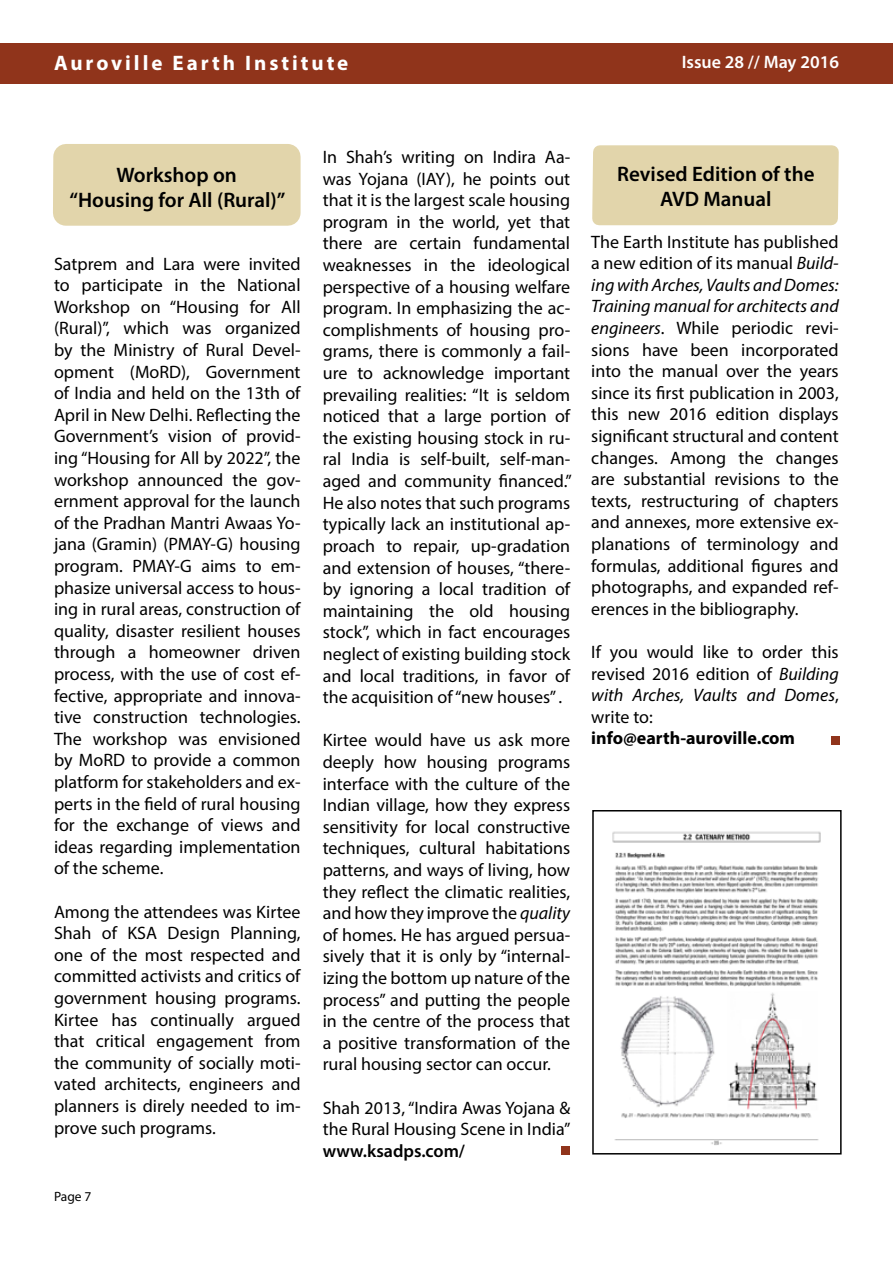
<style>
.page{position:relative;width:893px;height:1263px;background:#fff}
.page>*{position:absolute;margin:0;border:0;box-sizing:border-box;transform-origin:0 0}
.t1{font:600 21px/25.2px "Myriad Pro";color:#000;text-align:center}
.t2{font:700 21px "Myriad Pro";letter-spacing:.14em;color:#fff}
.t3{font:18px/21.6px "Myriad Pro";color:#000;text-align:justify}
.t4{font:700 18px "Myriad Pro";color:#000}
.t5{font:600 18px "Myriad Pro";color:#fff}
.t6{font:600 18px "Myriad Pro";color:#000}
.t7{font:13.5px "Myriad Pro";color:#000}
.s1{font-style:italic}
</style>
<div class="page">
<div style="left:0;top:43px;width:893px;height:41px;background:#90341b"></div>
<div style="left:562px;top:1146px;width:8px;height:8px;background:#90341b"></div>
<div style="left:66px;top:157px;width:222px;height:56px;background:#e2d5ab"></div>
<div style="left:53px;top:144px;width:248px;height:82px;border:26px solid #e2d5ab"></div>
<div style="left:831px;top:737px;width:8px;height:8px;background:#90341b"></div>
<div style="left:592px;top:145px;width:247px;height:81px;background:#e2d5ab"></div>
<img style="left:612px;top:831px;width:209px;height:314px">
<div style="left:592px;top:810px;width:250px;height:344px;border:2px solid #000"></div>
<p class="t2" style="left:54px;top:49px;width:296px">Auroville Earth Institute</p>
<p class="t5" style="left:682px;top:50px;width:159px">Issue 28 // May 2016</p>
<p class="t1" style="left:69px;top:162px;width:218px">Workshop on<br>“Housing for All (Rural)”</p>
<p class="t3" style="left:54px;top:252px;width:248px">Satprem and Lara were invited to participate in the National Workshop on “Housing for All (Rural)”, which was organized by the Ministry of Rural Devel&shy;opment (MoRD), Government of India and held on the 13th of April in New Delhi. Reflecting the Government’s vision of provid&shy;ing “Housing for All by 2022”, the workshop announced the gov&shy;ernment approval for the launch of the Pradhan Mantri Awaas Yo&shy;jana (Gramin) (PMAY-G) housing program. PMAY-G aims to em&shy;phasize universal access to hous&shy;ing in rural areas, construction of quality, disaster resilient houses through a homeowner driven process, with the use of cost ef&shy;fective, appropriate and innova&shy;tive construction technologies.<br>The workshop was envisioned by MoRD to provide a common platform for stakeholders and ex&shy;perts in the field of rural housing for the exchange of views and ideas regarding implementation of the scheme.</p>
<p class="t3" style="left:54px;top:900px;width:248px">Among the attendees was Kirtee Shah of KSA Design Planning, one of the most respected and committed activists and critics of government housing programs.<br>Kirtee has continually argued that critical engagement from the community of socially moti&shy;vated architects, engineers and planners is direly needed to im&shy;prove such programs.</p>
<p class="t7" style="left:54px;top:1188px;width:39px">Page 7</p>
<p class="t3" style="left:323px;top:146px;width:251px">In Shah’s writing on Indira Aa&shy;was Yojana (IAY), he points out that it is the largest scale housing program in the world, yet that there are certain fundamental weaknesses in the ideological perspective of a housing welfare program. In emphasizing the ac&shy;complishments of housing pro&shy;grams, there is commonly a fail&shy;ure to acknowledge important prevailing realities: “It is seldom noticed that a large portion of the existing housing stock in ru&shy;ral India is self-built, self-man&shy;aged and community financed.” He also notes that such programs typically lack an institutional ap&shy;proach to repair, up-gradation and extension of houses, “there&shy;by ignoring a local tradition of maintaining the old housing stock”, which in fact encourages neglect of existing building stock and local traditions, in favor of the acquisition of “new houses” .</p>
<p class="t3" style="left:323px;top:729px;width:249px">Kirtee would have us ask more deeply how housing programs interface with the culture of the Indian village, how they express sensitivity for local constructive techniques, cultural habitations patterns, and ways of living, how they reflect the climatic realities, and how they improve the <span class="s1">quality </span>of homes. He has argued persua&shy;sively that it is only by “internal&shy;izing the bottom up nature of the process” and putting the people in the centre of the process that a positive transformation of the rural housing sector can occur.</p>
<p class="t3" style="left:323px;top:1096px;width:249px">Shah 2013, “Indira Awas Yojana &amp; the Rural Housing Scene in India”</p>
<p class="t6" style="left:323px;top:1139px;width:144px">www.ksadps.com/</p>
<p class="t1" style="left:617px;top:160px;width:199px">Revised Edition of the<br>AVD Manual</p>
<p class="t3" style="left:591px;top:230px;width:249px">The Earth Institute has published a new edition of its manual <span class="s1">Build&shy;ing with Arches, Vaults and Domes:<br>Training manual for architects and engineers</span>. While periodic revi&shy;sions have been incorporated into the manual over the years since its first publication in 2003, this new 2016 edition displays significant structural and content changes. Among the changes are substantial revisions to the texts, restructuring of chapters and annexes, more extensive ex&shy;planations of terminology and formulas, additional figures and photographs, and expanded ref&shy;erences in the bibliography.</p>
<p class="t3" style="left:591px;top:641px;width:249px">If you would like to order this revised 2016 edition of <span class="s1">Building with Arches, Vaults and Domes</span>, write to:</p>
<p class="t4" style="left:591px;top:727px;width:205px">info@earth-auroville.com</p>
</div>
